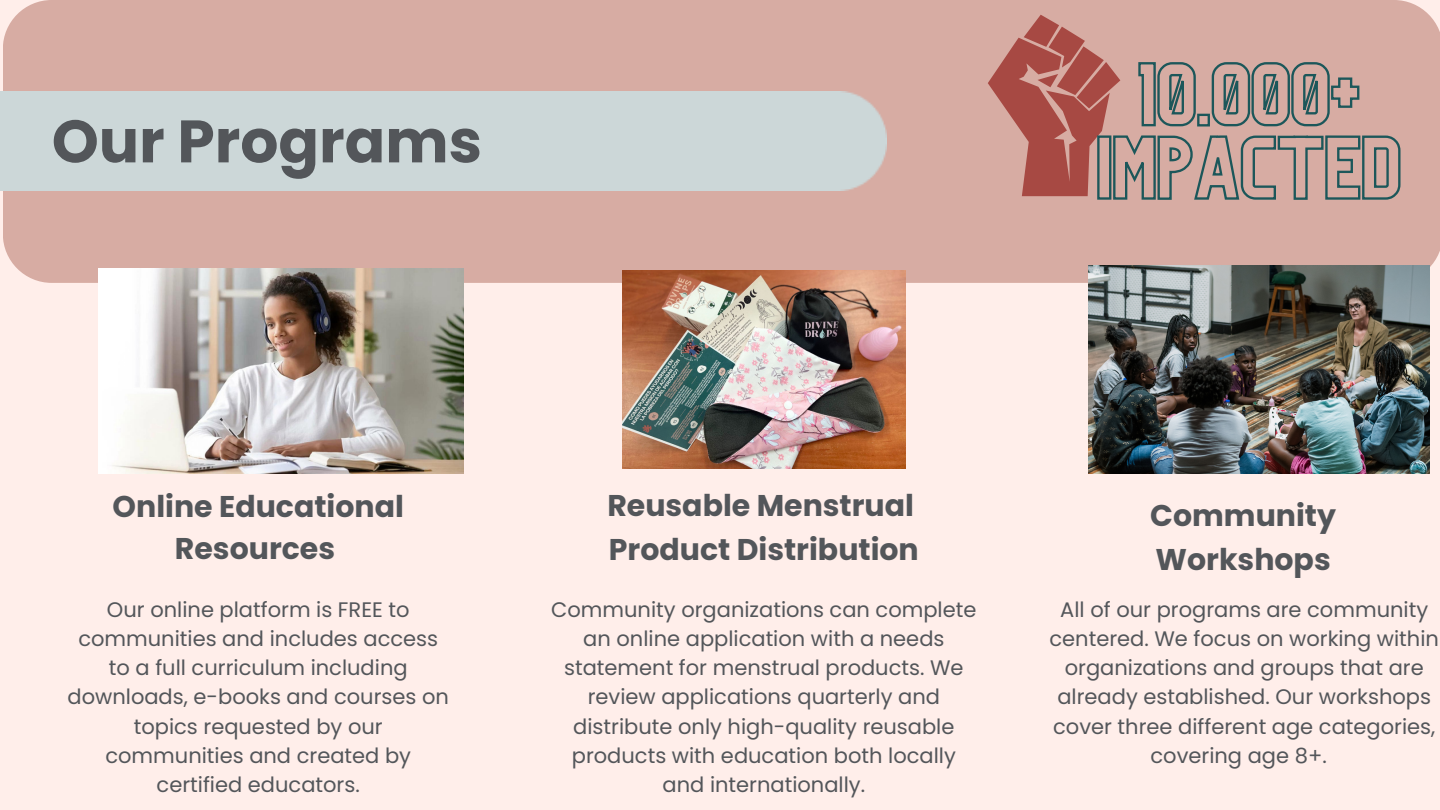
<style>
.page{position:relative;width:1440px;height:810px;background:#ffeeea}
.page>*{position:absolute;margin:0;border:0;box-sizing:border-box;transform-origin:0 0}
.t1{font:700 59.8px "Poppins";color:#53565a}
.t2{font:700 30px/41.2px "Poppins";color:#53565a;text-align:center}
.t3{font:21px/29.2px "Poppins";color:#53565a;text-align:center}
</style>
<div class="page">
<div style="left:3px;top:0;width:1437px;height:283px;background:#d7aca3"></div>
<div style="left:0;top:92px;width:886px;height:99px;background:#ccd7d8"></div>
<img style="left:1089px;top:265px;width:341px;height:208px">
<img style="left:98px;top:268px;width:366px;height:206px">
<img style="left:622px;top:271px;width:283px;height:198px">
<svg style="left:988px;top:15px;width:414px;height:186px;background:#bb928b"></svg>
<p class="t1" style="left:52px;top:100px;width:432px">Our Programs</p>
<p class="t2" style="left:113px;top:486px;width:293px">Online Educational<br>Resources</p>
<p class="t3" style="left:68px;top:595px;width:383px">Our online platform is FREE to communities and includes access to a full curriculum including downloads, e-books and courses on topics requested by our communities and created by certified educators.</p>
<p class="t2" style="left:607px;top:485px;width:308px">Reusable Menstrual</p>
<p class="t2" style="left:609px;top:529px;width:311px">Product Distribution</p>
<p class="t3" style="left:551px;top:595px;width:427px">Community organizations can complete an online application with a needs statement for menstrual products. We review applications quarterly and distribute only high-quality reusable products with education both locally and internationally.</p>
<p class="t2" style="left:1150px;top:495px;width:187px">Community</p>
<p class="t2" style="left:1156px;top:539px;width:177px">Workshops</p>
<p class="t3" style="left:1050px;top:595px;width:391px">All of our programs are community centered. We focus on working within organizations and groups that are already established. Our workshops cover three different age categories, covering age 8+.</p>
</div>
